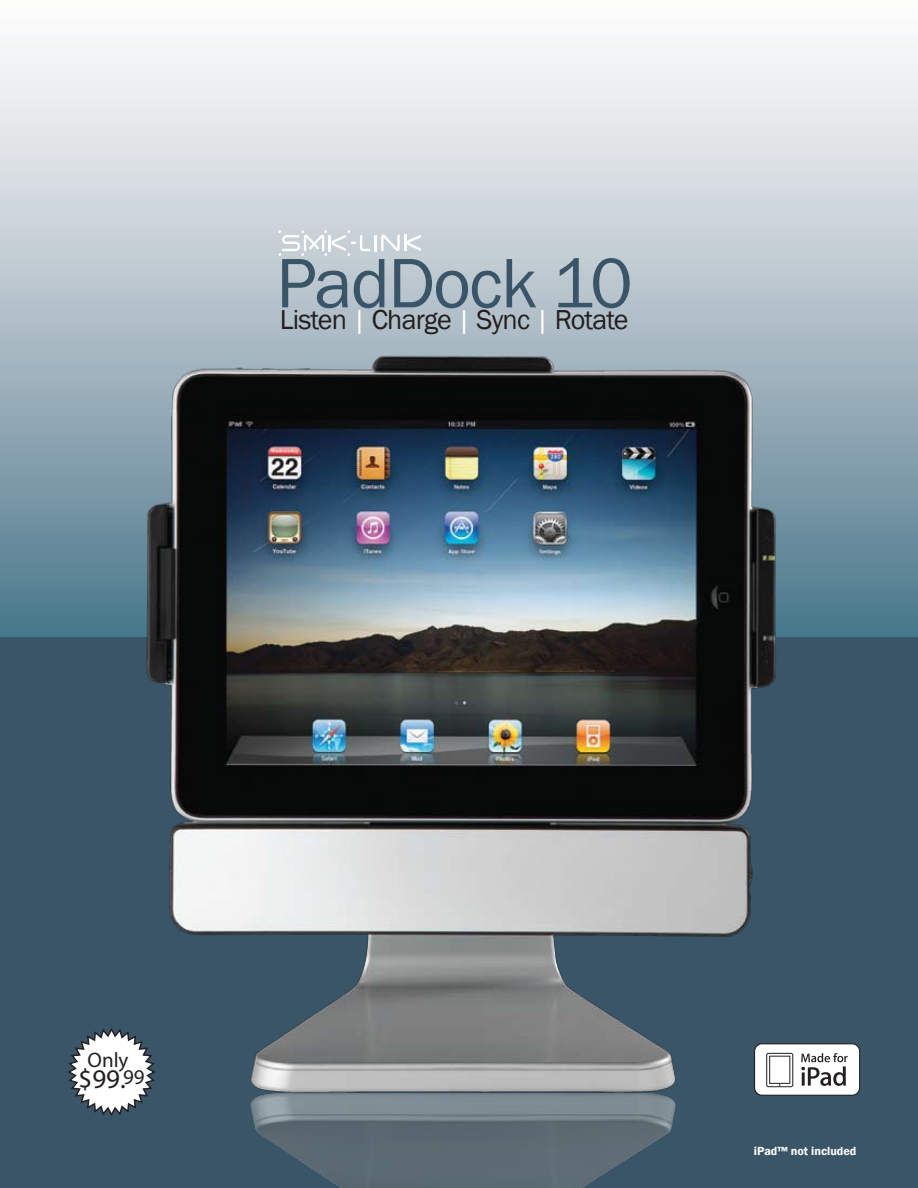
<style>
.page{position:relative;width:918px;height:1188px;background:#fff}
.page>*{position:absolute;margin:0;border:0;box-sizing:border-box;transform-origin:0 0}
.t1{font:72.45px "Franklin Gothic";letter-spacing:-.025em;color:#3a5567}
.t2{font:28.2px "Franklin Gothic";letter-spacing:-.03em;color:#231f20}
.t3{font:27px "Myriad Pro";color:#231f20}
.t4{font:21px "Myriad Pro";color:#231f20}
.t5{font:600 12px "Franklin Gothic";color:#fff}
.s1{color:#fff}
</style>
<div class="page">
<div style="left:0;top:627px;width:918px;height:561px;background:#3a5567"></div>
<div style="left:0;top:0;width:918px;height:636px;background:linear-gradient(to bottom,#fff,#50798d)"></div>
<svg style="left:278px;top:230px;width:143px;height:26px"></svg>
<img style="left:9px;top:267px;width:891px;height:921px">
<svg style="left:66px;top:1027px;width:91px;height:91px"></svg>
<h1 class="t1" style="left:276px;top:238px;width:358px">PadDock 10</h1>
<p class="t2" style="left:280px;top:302px;width:350px">Listen <span class="s1">|</span> Charge <span class="s1">|</span> Sync <span class="s1">|</span> Rotate</p>
<p class="t4" style="left:88px;top:1047px;width:42px">Only</p>
<p class="t3" style="left:79px;top:1062px;width:67px">$99.<sup>99</sup></p>
<p class="t5" style="left:754px;top:1143px;width:104px">iPad™ not included</p>
</div>
